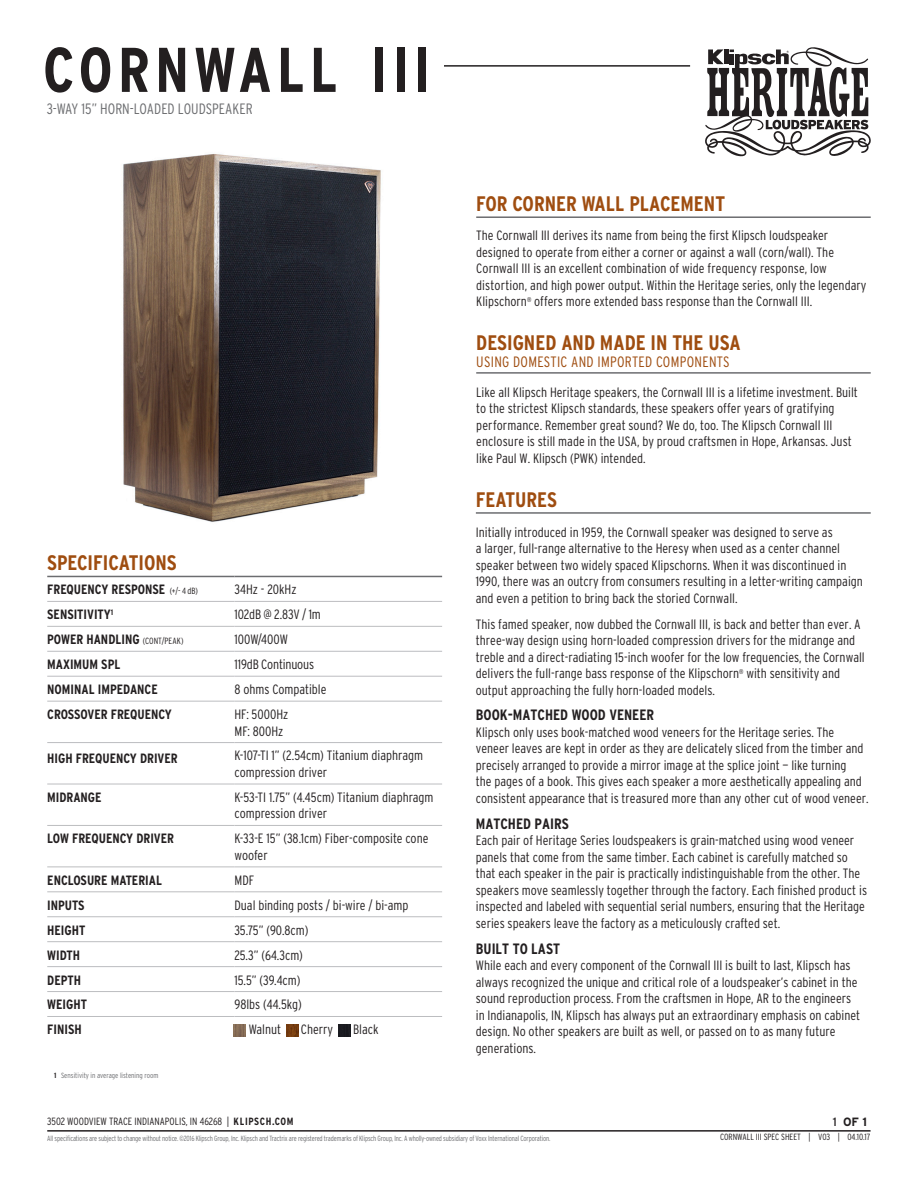
<style>
.page{position:relative;width:918px;height:1188px;background:#fff}
.page>*{position:absolute;margin:0;border:0;box-sizing:border-box;transform-origin:0 0}
.t1{font:700 condensed 63px "Interstate";letter-spacing:.08em;color:#231f20}
.t2{font:700 condensed 21px "Interstate";color:#9f4d10}
.t3{font:700 condensed 15px "Interstate";color:#231f20}
.t4{font:300 condensed 15px "Interstate";letter-spacing:.02em;color:#9f4d10}
.t5{font:300 condensed 15px "Interstate";color:#6c6d70}
.Spec___Bold{font:300 condensed 13.5px/16.5px "Interstate";color:#231f20}
.t6{font:700 condensed 13.5px "Interstate";color:#231f20}
.t7{font:700 12px "Interstate";color:#231f20}
.t8{font:12px "Interstate";color:#231f20}
.t9{font:300 condensed 10.5px "Interstate";color:#231f20}
.t10{font:300 condensed 9px "Interstate";color:#231f20}
.t11{font:300 condensed 7.5px "Interstate";letter-spacing:-.02em;color:#6c6d70;scale:.95 1}
.t12{font:300 condensed 7.5px "Interstate";color:#6c6d70}
.s1{font-weight:300;font-size:9px}
.s2{font-weight:700;color:#231f20}
.s3{font-weight:700}
</style>
<div class="page">
<img style="left:123px;top:154px;width:258px;height:368px">
<hr style="left:47px;top:576px;width:187px;height:1px;background:#6c6d70">
<hr style="left:234px;top:576px;width:208px;height:1px;background:#6c6d70">
<hr style="left:47px;top:601px;width:187px;height:1px;background:#bcbdc0">
<hr style="left:234px;top:601px;width:208px;height:1px;background:#bcbdc0">
<hr style="left:47px;top:626px;width:187px;height:1px;background:#bcbdc0">
<hr style="left:234px;top:626px;width:208px;height:1px;background:#bcbdc0">
<hr style="left:47px;top:651px;width:187px;height:1px;background:#bcbdc0">
<hr style="left:234px;top:651px;width:208px;height:1px;background:#bcbdc0">
<hr style="left:47px;top:676px;width:187px;height:1px;background:#bcbdc0">
<hr style="left:234px;top:676px;width:208px;height:1px;background:#bcbdc0">
<hr style="left:47px;top:701px;width:187px;height:1px;background:#bcbdc0">
<hr style="left:234px;top:701px;width:208px;height:1px;background:#bcbdc0">
<hr style="left:47px;top:742px;width:187px;height:1px;background:#bcbdc0">
<hr style="left:234px;top:742px;width:208px;height:1px;background:#bcbdc0">
<hr style="left:47px;top:784px;width:187px;height:1px;background:#bcbdc0">
<hr style="left:234px;top:784px;width:208px;height:1px;background:#bcbdc0">
<hr style="left:47px;top:825px;width:187px;height:1px;background:#bcbdc0">
<hr style="left:234px;top:825px;width:208px;height:1px;background:#bcbdc0">
<hr style="left:47px;top:867px;width:187px;height:1px;background:#bcbdc0">
<hr style="left:234px;top:867px;width:208px;height:1px;background:#bcbdc0">
<hr style="left:47px;top:891px;width:187px;height:1px;background:#bcbdc0">
<hr style="left:234px;top:891px;width:208px;height:1px;background:#bcbdc0">
<hr style="left:47px;top:916px;width:187px;height:1px;background:#bcbdc0">
<hr style="left:234px;top:916px;width:208px;height:1px;background:#bcbdc0">
<hr style="left:47px;top:941px;width:187px;height:1px;background:#bcbdc0">
<hr style="left:234px;top:941px;width:208px;height:1px;background:#bcbdc0">
<hr style="left:47px;top:966px;width:187px;height:1px;background:#bcbdc0">
<hr style="left:234px;top:966px;width:208px;height:1px;background:#bcbdc0">
<hr style="left:47px;top:991px;width:187px;height:1px;background:#bcbdc0">
<hr style="left:234px;top:991px;width:208px;height:1px;background:#bcbdc0">
<hr style="left:47px;top:1016px;width:187px;height:1px;background:#bcbdc0">
<hr style="left:234px;top:1016px;width:208px;height:1px;background:#bcbdc0">
<hr style="left:476px;top:512px;width:395px;height:2px;background:#6c6d70">
<svg style="left:286px;top:1024px;width:12px;height:12px"></svg>
<svg style="left:339px;top:1024px;width:12px;height:12px"></svg>
<hr style="left:476px;top:216px;width:395px;height:2px;background:#6c6d70">
<hr style="left:476px;top:372px;width:395px;height:2px;background:#6c6d70">
<svg style="left:234px;top:1024px;width:12px;height:12px"></svg>
<hr style="left:56px;top:65px;width:634px;height:2px;background:#231f20">
<hr style="left:47px;top:1130px;width:824px;height:2px;background:#231f20">
<div style="left:43px;top:41px;width:401px;height:51px;background:#fff"></div>
<svg style="left:705px;top:47px;width:166px;height:109px"></svg>
<p class="t1" style="left:43px;top:35px;width:389px">CORNWALL III</p>
<p class="t5" style="left:47px;top:100px;width:207px">3-WAY 15” HORN-LOADED LOUDSPEAKER</p>
<p class="t2" style="left:47px;top:551px;width:131px">SPECIFICATIONS</p>
<p class="t6" style="left:47px;top:582px;width:152px">FREQUENCY RESPONSE <span class="s1">(+/- 4 dB)</span></p>
<p class="Spec___Bold" style="left:234px;top:581px;width:64px">34Hz - 20kHz</p>
<p class="t6" style="left:47px;top:607px;width:68px">SENSITIVITY<sup>1</sup></p>
<p class="Spec___Bold" style="left:234px;top:606px;width:88px">102dB @ 2.83V / 1m</p>
<p class="t6" style="left:47px;top:632px;width:138px">POWER HANDLING <span class="s1">(CONT/PEAK)</span></p>
<p class="Spec___Bold" style="left:234px;top:631px;width:55px">100W/400W</p>
<p class="t6" style="left:47px;top:657px;width:75px">MAXIMUM SPL</p>
<p class="Spec___Bold" style="left:234px;top:656px;width:81px">119dB Continuous</p>
<p class="t6" style="left:47px;top:682px;width:112px">NOMINAL IMPEDANCE</p>
<p class="Spec___Bold" style="left:234px;top:681px;width:94px">8 ohms Compatible</p>
<p class="t6" style="left:47px;top:707px;width:126px">CROSSOVER FREQUENCY</p>
<p class="Spec___Bold" style="left:234px;top:706px;width:55px">HF: 5000Hz</p>
<p class="Spec___Bold" style="left:234px;top:722px;width:50px">MF: 800Hz</p>
<p class="t6" style="left:47px;top:750px;width:132px">HIGH FREQUENCY DRIVER</p>
<p class="Spec___Bold" style="left:234px;top:747px;width:190px">K-107-TI 1” (2.54cm) Titanium diaphragm compression driver</p>
<p class="t6" style="left:47px;top:790px;width:56px">MIDRANGE</p>
<p class="Spec___Bold" style="left:234px;top:789px;width:201px">K-53-TI 1.75” (4.45cm) Titanium diaphragm compression driver</p>
<p class="t6" style="left:47px;top:831px;width:128px">LOW FREQUENCY DRIVER</p>
<p class="Spec___Bold" style="left:234px;top:830px;width:196px">K-33-E 15” (38.1cm) Fiber-composite cone woofer</p>
<p class="t6" style="left:47px;top:872px;width:116px">ENCLOSURE MATERIAL</p>
<p class="Spec___Bold" style="left:234px;top:872px;width:21px">MDF</p>
<p class="t6" style="left:47px;top:897px;width:39px">INPUTS</p>
<p class="Spec___Bold" style="left:234px;top:897px;width:176px">Dual binding posts / bi-wire / bi-amp</p>
<p class="t6" style="left:47px;top:922px;width:40px">HEIGHT</p>
<p class="Spec___Bold" style="left:234px;top:922px;width:75px">35.75” (90.8cm)</p>
<p class="t6" style="left:47px;top:947px;width:34px">WIDTH</p>
<p class="Spec___Bold" style="left:234px;top:946px;width:70px">25.3” (64.3cm)</p>
<p class="t6" style="left:47px;top:972px;width:35px">DEPTH</p>
<p class="Spec___Bold" style="left:234px;top:971px;width:67px">15.5” (39.4cm)</p>
<p class="t6" style="left:47px;top:997px;width:41px">WEIGHT</p>
<p class="Spec___Bold" style="left:234px;top:996px;width:69px">98lbs (44.5kg)</p>
<p class="t6" style="left:47px;top:1022px;width:36px">FINISH</p>
<p class="Spec___Bold" style="left:249px;top:1021px;width:34px">Walnut</p>
<p class="Spec___Bold" style="left:301px;top:1021px;width:34px">Cherry</p>
<p class="Spec___Bold" style="left:353px;top:1021px;width:27px">Black</p>
<p class="t12" style="left:54px;top:1071px;width:106px"><span class="s2">1</span> Sensitivity in average listening room</p>
<p class="t9" style="left:47px;top:1116px;width:248px">3502 WOODVIEW TRACE INDIANAPOLIS, IN 46268 | <span class="s3">KLIPSCH.COM</span></p>
<p class="t2" style="left:476px;top:192px;width:250px">FOR CORNER WALL PLACEMENT</p>
<p class="Spec___Bold" style="left:476px;top:227px;width:392px">The Cornwall III derives its name from being the first Klipsch loudspeaker designed to operate from either a corner or against a wall (corn/wall). The Cornwall III is an excellent combination of wide frequency response, low distortion, and high power output. Within the Heritage series, only the legendary Klipschorn<sup>®</sup> offers more extended bass response than the Cornwall III.</p>
<p class="t2" style="left:476px;top:331px;width:266px">DESIGNED AND MADE IN THE USA</p>
<p class="t4" style="left:476px;top:353px;width:255px">USING DOMESTIC AND IMPORTED COMPONENTS</p>
<p class="Spec___Bold" style="left:476px;top:384px;width:383px">Like all Klipsch Heritage speakers, the Cornwall III is a lifetime investment. Built to the strictest Klipsch standards, these speakers offer years of gratifying performance. Remember great sound? We do, too. The Klipsch Cornwall III enclosure is still made in the USA, by proud craftsmen in Hope, Arkansas. Just like Paul W. Klipsch (PWK) intended.</p>
<p class="t2" style="left:476px;top:488px;width:83px">FEATURES</p>
<p class="Spec___Bold" style="left:476px;top:523px;width:389px">Initially introduced in 1959, the Cornwall speaker was designed to serve as<br>a larger, full-range alternative to the Heresy when used as a center channel speaker between two widely spaced Klipschorns. When it was discontinued in 1990, there was an outcry from consumers resulting in a letter-writing campaign and even a petition to bring back the storied Cornwall.</p>
<p class="Spec___Bold" style="left:476px;top:615px;width:390px">This famed speaker, now dubbed the Cornwall III, is back and better than ever. A three-way design using horn-loaded compression drivers for the midrange and treble and a direct-radiating 15-inch woofer for the low frequencies, the Cornwall delivers the full-range bass response of the Klipschorn<sup>®</sup> with sensitivity and output approaching the fully horn-loaded models.</p>
<p class="t3" style="left:476px;top:707px;width:180px">BOOK-MATCHED WOOD VENEER</p>
<p class="Spec___Bold" style="left:476px;top:724px;width:394px">Klipsch only uses book-matched wood veneers for the Heritage series. The veneer leaves are kept in order as they are delicately sliced from the timber and precisely arranged to provide a mirror image at the splice joint — like turning<br>the pages of a book. This gives each speaker a more aesthetically appealing and consistent appearance that is treasured more than any other cut of wood veneer.</p>
<p class="t3" style="left:476px;top:815px;width:94px">MATCHED PAIRS</p>
<p class="Spec___Bold" style="left:476px;top:832px;width:393px">Each pair of Heritage Series loudspeakers is grain-matched using wood veneer panels that come from the same timber. Each cabinet is carefully matched so that each speaker in the pair is practically indistinguishable from the other. The speakers move seamlessly together through the factory. Each finished product is inspected and labeled with sequential serial numbers, ensuring that the Heritage series speakers leave the factory as a meticulously crafted set.</p>
<p class="t3" style="left:476px;top:940px;width:86px">BUILT TO LAST</p>
<p class="Spec___Bold" style="left:476px;top:957px;width:386px">While each and every component of the Cornwall III is built to last, Klipsch has always recognized the unique and critical role of a loudspeaker’s cabinet in the sound reproduction process. From the craftsmen in Hope, AR to the engineers in Indianapolis, IN, Klipsch has always put an extraordinary emphasis on cabinet design. No other speakers are built as well, or passed on to as many future generations.</p>
<p class="t8" style="left:833px;top:1115px;width:6px">1</p>
<p class="t7" style="left:843px;top:1115px;width:26px">OF 1</p>
<p class="t11" style="left:47px;top:1134px;width:531px">All specifications are subject to change without notice. ©2016 Klipsch Group, Inc. Klipsch and Tractrix are registered trademarks of Klipsch Group, Inc. A wholly-owned subsidiary of Voxx International Corporation.</p>
<p class="t10" style="left:720px;top:1132px;width:152px">CORNWALL III SPEC SHEET | V03 | 04.10.17</p>
</div>
